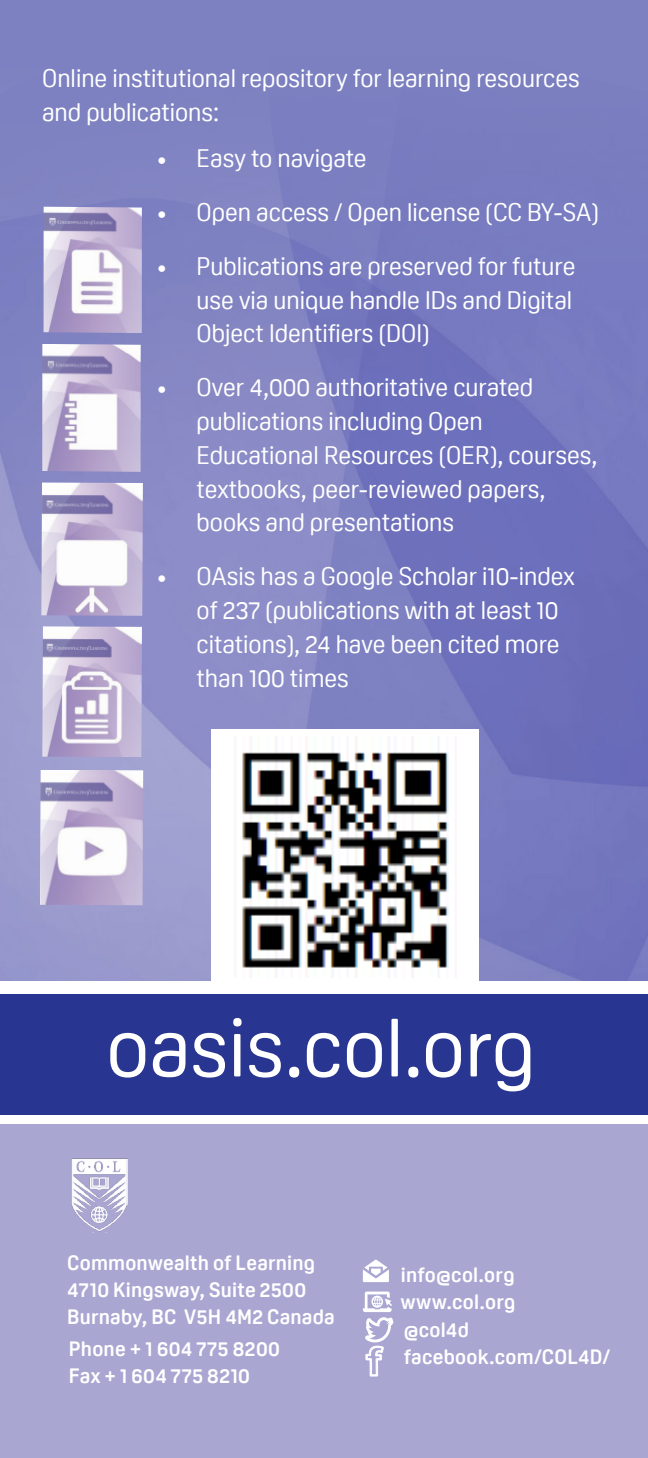
<style>
.page{position:relative;width:648px;height:1458px;background:#fff}
.page>*{position:absolute;margin:0;border:0;box-sizing:border-box;transform-origin:0 0}
.t1{font:81px "Oscine";color:#fff}
.t2{font:24.75px/33.8px "Oscine";color:#fff}
.t3{font:700 20.25px/27px "Oscine";letter-spacing:.015em;color:#fff}
</style>
<div class="page">
<div style="left:0;top:1104px;width:648px;height:354px;background:#a9a7d2"></div>
<div style="left:0;top:0;width:648px;height:1007px;background:#7d81c1"></div>
<img style="left:0;top:206px;width:648px;height:776px">
<div style="left:0;top:982px;width:648px;height:142px;background:#fff"></div>
<img style="left:71px;top:1158px;width:57px;height:75px">
<svg style="left:363px;top:1260px;width:26px;height:22px"></svg>
<svg style="left:363px;top:1292px;width:29px;height:20px"></svg>
<svg style="left:365px;top:1318px;width:28px;height:59px"></svg>
<img style="left:40px;top:770px;width:103px;height:135px">
<img style="left:41px;top:483px;width:102px;height:133px">
<img style="left:42px;top:626px;width:100px;height:131px">
<img style="left:42px;top:344px;width:99px;height:128px">
<img style="left:44px;top:207px;width:98px;height:126px">
<div style="left:0;top:994px;width:648px;height:121px;background:#283691"></div>
<div style="left:211px;top:729px;width:267px;height:253px;background:#fff"></div>
<img style="left:242px;top:737px;width:207px;height:241px">
<p class="t2" style="left:42px;top:62px;width:539px">Online institutional repository for learning resources and publications:</p>
<p class="t2" style="left:156px;top:141px;width:212px">• Easy to navigate</p>
<p class="t2" style="left:156px;top:195px;width:444px">• Open access / Open license (CC BY-SA)</p>
<p class="t2" style="left:197px;top:249px;width:380px;text-indent:-40px">• Publications are preserved for future use via unique handle IDs and Digital<br>Object Identifiers (DOI)</p>
<p class="t2" style="left:197px;top:371px;width:402px;text-indent:-40px">• Over 4,000 authoritative curated publications including Open Educational Resources (OER), courses, textbooks, peer-reviewed papers, books and presentations</p>
<p class="t2" style="left:197px;top:560px;width:380px;text-indent:-40px">• OAsis has a Google Scholar i10-index of 237 (publications with at least 10 citations), 24 have been cited more than 100 times</p>
<h1 class="t1" style="left:106px;top:1002px;width:430px">oasis.col.org</h1>
<p class="t3" style="left:67px;top:1250px;width:269px">Commonwealth of Learning<br>4710 Kingsway, Suite 2500<br>Burnaby, BC V5H 4M2 Canada</p>
<p class="t3" style="left:69px;top:1335px;width:213px">Phone + 1 604 775 8200<br>Fax + 1 604 775 8210</p>
<p class="t3" style="left:401px;top:1262px;width:116px">info@col.org www.col.org</p>
<p class="t3" style="left:404px;top:1317px;width:208px">@col4d facebook.com/COL4D/</p>
</div>
